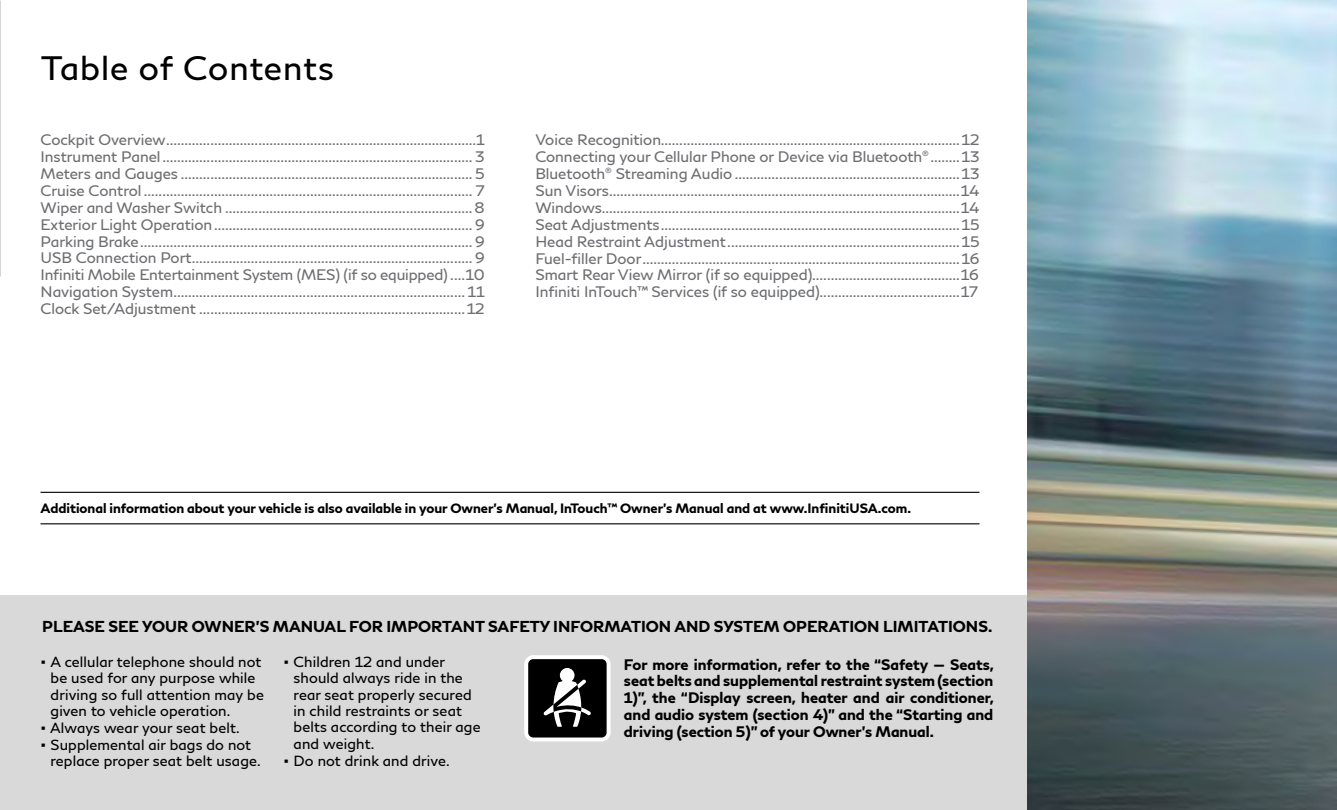
<style>
.page{position:relative;width:1337px;height:810px;background:#fff}
.page>*{position:absolute;margin:0;border:0;box-sizing:border-box;transform-origin:0 0}
.t1{font:33.75px "Infiniti Brand";letter-spacing:.03em;color:#000}
.t2{font:700 15.75px "Infiniti Brand";color:#000}
.t3{font:15.3px/16.9px "Infiniti Brand";color:#6d6e71;text-align:justify}
.t4{font:700 15.3px/16.9px "Infiniti Brand";color:#000;text-align:justify}
.t5{font:14.62px/16.2px "Infiniti Brand";letter-spacing:.01em;color:#000}
.t6{font:700 13.5px "Infiniti Brand";color:#000}
.s1{font-weight:700;font-size:15.75px}
</style>
<div class="page">
<div style="left:0;top:595px;width:1027px;height:215px;background:#d9d9d9"></div>
<hr style="left:40px;top:492px;width:939px;height:1px;background:#000">
<hr style="left:40px;top:523px;width:939px;height:1px;background:#000">
<img style="left:1027px;top:0;width:309px;height:810px">
<svg style="left:524px;top:655px;width:86px;height:86px"></svg>
<h1 class="t1" style="left:41px;top:42px;width:294px">Table of Contents</h1>
<p class="t3" style="left:40px;top:130px;width:446px">Cockpit Overview....................................................................................1<br>Instrument Panel.................................................................................... 3<br>Meters and Gauges ............................................................................... 5<br>Cruise Control ......................................................................................... 7<br>Wiper and Washer Switch ...................................................................8<br>Exterior Light Operation...................................................................... 9<br>Parking Brake.......................................................................................... 9<br>USB Connection Port............................................................................ 9<br>Infiniti Mobile Entertainment System (MES) (if so equipped) ....10<br>Navigation System............................................................................... 11<br>Clock Set/Adjustment ........................................................................12</p>
<p class="t3" style="left:535px;top:130px;width:446px">Voice Recognition.................................................................................12<br>Connecting your Cellular Phone or Device via Bluetooth<sup>®</sup> ........13<br>Bluetooth<sup>®</sup> Streaming Audio .............................................................13<br>Sun Visors...............................................................................................14<br>Windows.................................................................................................14<br>Seat Adjustments.................................................................................15<br>Head Restraint Adjustment...............................................................15<br>Fuel-filler Door......................................................................................16<br>Smart Rear View Mirror (if so equipped)........................................16<br>Infiniti InTouch™ Services (if so equipped)......................................17</p>
<p class="t6" style="left:40px;top:497px;width:872px">Additional information about your vehicle is also available in your Owner’s Manual, InTouch™ Owner’s Manual and at www.InfinitiUSA.com.</p>
<p class="t2" style="left:42px;top:613px;width:951px">PLEASE SEE YOUR OWNER’S MANUAL FOR IMPORTANT SAFETY INFORMATION AND SYSTEM OPERATION LIMITATIONS.</p>
<p class="t5" style="left:51px;top:653px;width:215px;text-indent:-10px"><span class="s1">•</span> A cellular telephone should not be used for any purpose while driving so full attention may be given to vehicle operation.</p>
<p class="t5" style="left:40px;top:719px;width:201px"><span class="s1">•</span> Always wear your seat belt.</p>
<p class="t5" style="left:51px;top:735px;width:212px;text-indent:-10px"><span class="s1">•</span> Supplemental air bags do not replace proper seat belt usage.</p>
<p class="t5" style="left:294px;top:653px;width:188px;text-indent:-10px"><span class="s1">•</span> Children 12 and under should always ride in the rear seat properly secured in child restraints or seat belts according to their age and weight.</p>
<p class="t5" style="left:284px;top:751px;width:168px"><span class="s1">•</span> Do not drink and drive.</p>
<p class="t4" style="left:624px;top:654px;width:372px">For more information, refer to the “Safety — Seats, seat belts and supplemental restraint system (section 1)”, the “Display screen, heater and air conditioner, and audio system (section 4)” and the “Starting and driving (section 5)” of your Owner’s Manual.</p>
</div>
